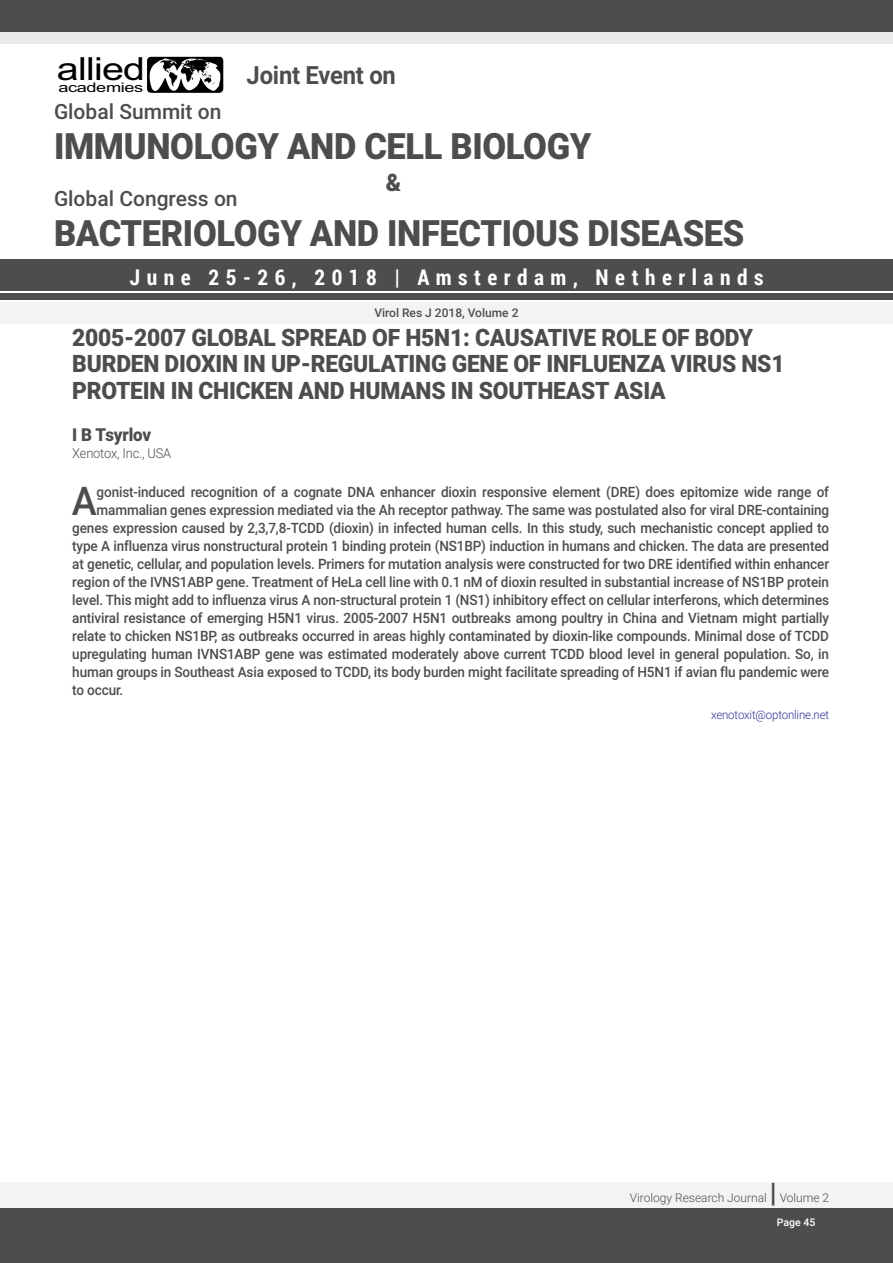
<style>
.page{position:relative;width:893px;height:1263px;background:#fff}
.page>*{position:absolute;margin:0;border:0;box-sizing:border-box;transform-origin:0 0}
.t1{font:500 39.6px "Roboto";color:#4d4d4f;scale:.95 1}
.t2{font:900 36.3px "Roboto";letter-spacing:-.01em;color:#4d4d4f;scale:.95 1}
.t3{font:31.8px "Arial";letter-spacing:-.02em;color:#000;scale:1.24 1}
.t4{font:900 27px "Roboto";color:#4d4d4f}
.t5{font:700 25.05px "Roboto";letter-spacing:-.01em;color:#4d4d4f;scale:.95 1}
.t6{font:900 24.15px "Roboto";color:#4d4d4f;scale:.95 1}
.t7{font:900 24px/26.4px "Roboto";letter-spacing:-.01em;color:#4d4d4f;scale:.95 1}
.t8{font:700 21.6px "Roboto Condensed";letter-spacing:.3em;color:#fff}
.t9{font:500 21px "Roboto";color:#4d4d4f}
.t10{font:900 17.85px "Roboto";letter-spacing:-.01em;color:#4d4d4f;scale:.95 1}
.t11{font:500 14.25px "Roboto";letter-spacing:-.01em;color:#4d4d4f;scale:.95 1}
.t12{font:300 13.5px "Roboto";letter-spacing:-.01em;color:#4d4d4f;scale:.95 1}
.t13{font:13.35px "Arial";letter-spacing:-.02em;color:#000;scale:1.36 1}
.t14{font:300 12px "Roboto";color:#4d4d4f}
.t15{font:300 12px "Roboto";letter-spacing:-.01em;color:#2e3092;scale:.95 1}
.t16{font:500 12px "Roboto";color:#4d4d4f}
.t17{font:500 10.5px "Roboto";color:#fff}
</style>
<div class="page">
<div style="left:0;top:13px;width:893px;height:31px;background:#eaeaeb"></div>
<div style="left:0;top:1182px;width:893px;height:27px;background:#f3f3f4"></div>
<div style="left:0;top:1209px;width:893px;height:54px;background:#4d4d4f"></div>
<div style="left:0;top:259px;width:893px;height:31px;background:#4d4d4f"></div>
<div style="left:0;top:0;width:893px;height:31px;background:#4d4d4f"></div>
<div style="left:0;top:293px;width:893px;height:7px;background:#4d4d4f"></div>
<svg style="left:147px;top:57px;width:76px;height:36px"></svg>
<div style="left:0;top:302px;width:893px;height:21px;background:#f3f3f4"></div>
<h3 class="t3" style="left:57px;top:48px;width:73px">allied</h3>
<p class="t13" style="left:58px;top:79px;width:64px">academies</p>
<h3 class="t9" style="left:54px;top:97px;width:169px">Global Summit on</h3>
<h3 class="t5" style="left:247px;top:58px;width:159px">Joint Event on</h3>
<h2 class="t2" style="left:54px;top:121px;width:567px">IMMUNOLOGY AND CELL BIOLOGY</h2>
<h3 class="t9" style="left:54px;top:184px;width:185px">Global Congress on</h3>
<h3 class="t6" style="left:386px;top:165px;width:18px">&amp;</h3>
<h2 class="t2" style="left:54px;top:207px;width:728px">BACTERIOLOGY AND INFECTIOUS DISEASES</h2>
<h3 class="t8" style="left:130px;top:262px;width:635px">June 25-26, 2018 | Amsterdam, Netherlands</h3>
<p class="t16" style="left:374px;top:304px;width:146px">Virol Res J 2018, Volume 2</p>
<h3 class="t7" style="left:72px;top:323px;width:751px">2005-2007 GLOBAL SPREAD OF H5N1: CAUSATIVE ROLE OF BODY<br>BURDEN DIOXIN IN UP-REGULATING GENE OF INFLUENZA VIRUS NS1<br>PROTEIN IN CHICKEN AND HUMANS IN SOUTHEAST ASIA</h3>
<p class="t10" style="left:72px;top:423px;width:85px">I B Tsyrlov</p>
<p class="t12" style="left:72px;top:443px;width:106px">Xenotox, Inc., USA</p>
<h1 class="t1" style="left:72px;top:473px;width:28px">A</h1>
<p class="t11" style="left:97px;top:482px;width:772px">gonist-induced recognition of a cognate DNA enhancer dioxin responsive element (DRE) does epitomize wide range of</p>
<p class="t11" style="left:97px;top:500px;width:773px">mammalian genes expression mediated via the Ah receptor pathway. The same was postulated also for viral DRE-containing</p>
<p class="t11" style="left:72px;top:518px;width:798px">genes expression caused by 2,3,7,8-TCDD (dioxin) in infected human cells. In this study, such mechanistic concept applied to</p>
<p class="t11" style="left:72px;top:536px;width:798px">type A influenza virus nonstructural protein 1 binding protein (NS1BP) induction in humans and chicken. The data are presented</p>
<p class="t11" style="left:72px;top:554px;width:798px">at genetic, cellular, and population levels. Primers for mutation analysis were constructed for two DRE identified within enhancer</p>
<p class="t11" style="left:72px;top:572px;width:798px">region of the IVNS1ABP gene. Treatment of HeLa cell line with 0.1 nM of dioxin resulted in substantial increase of NS1BP protein</p>
<p class="t11" style="left:72px;top:590px;width:798px">level. This might add to influenza virus A non-structural protein 1 (NS1) inhibitory effect on cellular interferons, which determines</p>
<p class="t11" style="left:72px;top:608px;width:798px">antiviral resistance of emerging H5N1 virus. 2005-2007 H5N1 outbreaks among poultry in China and Vietnam might partially</p>
<p class="t11" style="left:72px;top:626px;width:798px">relate to chicken NS1BP, as outbreaks occurred in areas highly contaminated by dioxin-like compounds. Minimal dose of TCDD</p>
<p class="t11" style="left:72px;top:644px;width:798px">upregulating human IVNS1ABP gene was estimated moderately above current TCDD blood level in general population. So, in</p>
<p class="t11" style="left:72px;top:662px;width:798px">human groups in Southeast Asia exposed to TCDD, its body burden might facilitate spreading of H5N1 if avian flu pandemic were</p>
<p class="t11" style="left:72px;top:680px;width:55px">to occur.</p>
<p class="t15" style="left:711px;top:706px;width:126px">xenotoxit@optonline.net</p>
<p class="t14" style="left:630px;top:1189px;width:139px">Virology Research Journal</p>
<h3 class="t4" style="left:770px;top:1174px;width:8px">|</h3>
<p class="t14" style="left:780px;top:1189px;width:51px">Volume 2</p>
<p class="t17" style="left:777px;top:1215px;width:40px">Page 45</p>
</div>
